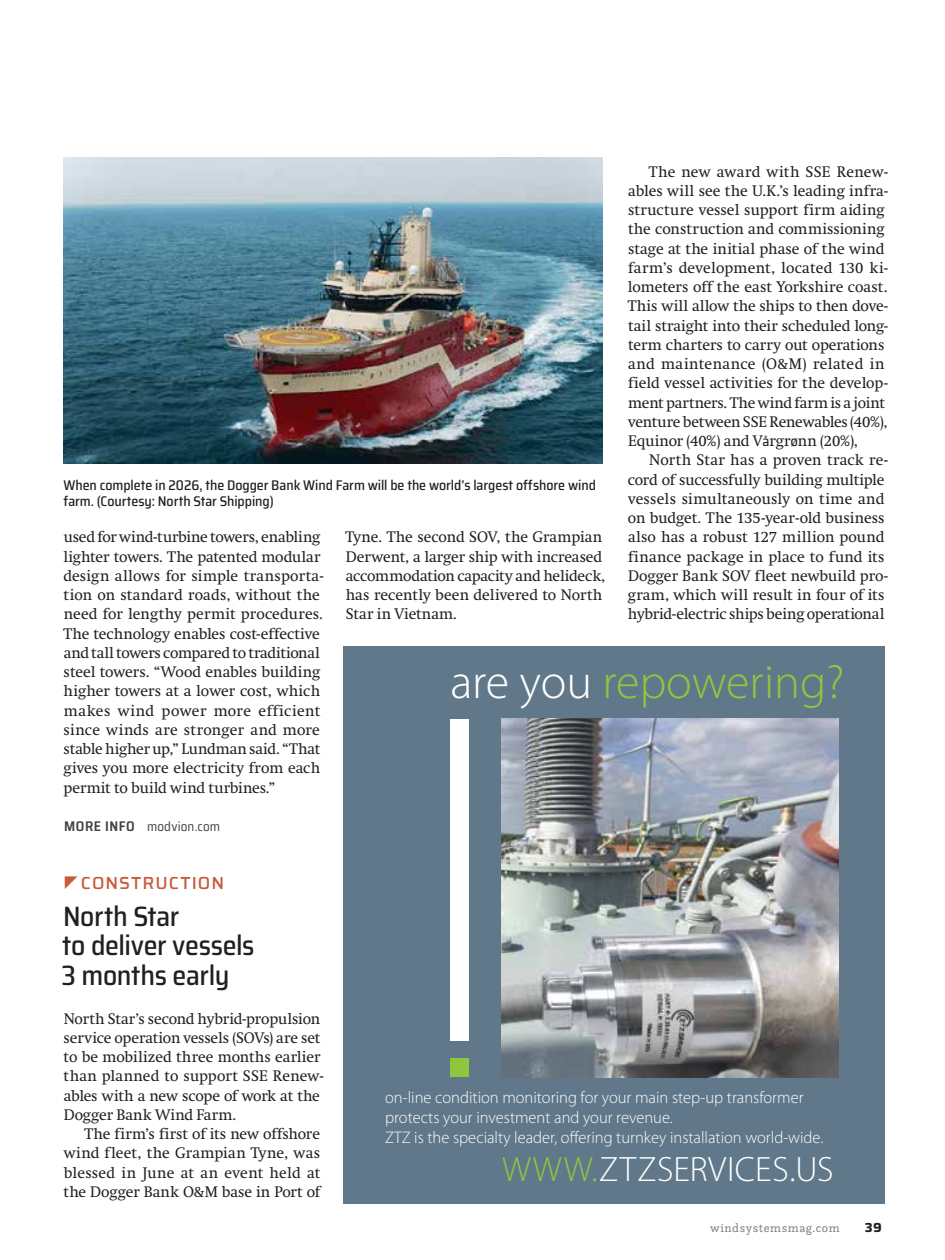
<style>
.page{position:relative;width:945px;height:1260px;background:#fff}
.page>*{position:absolute;margin:0;border:0;box-sizing:border-box;transform-origin:0 0}
.t1{font:300 48.3px "Myriad Pro";color:#8dc63f}
.t2{font:300 35.35px "Myriad Pro";letter-spacing:.02em;color:#fff}
.t3{font:500 semi-condensed 28px/29.8px "Saira";letter-spacing:-.015em;color:#231f20}
.t4{font:500 17.5px "Saira";letter-spacing:.055em;color:#c95a39}
.t5{font:300 16.8px/20.1px "Myriad Pro";color:#fff}
.t6{font:15.05px/19.2px "Swift";letter-spacing:.005em;color:#231f20}
.t7{font:500 semi-condensed 14px/15.8px "Saira";letter-spacing:-.005em;color:#231f20}
.t8{font:semi-condensed 13.12px "Saira";letter-spacing:.01em;color:#414042}
.t9{font:700 13.12px "Saira";color:#231f20}
.t10{font:12.25px "Questa Slab";letter-spacing:.05em;color:#808285}
.s1{font-family:"Klavika Basic"}
.s2{font-weight:600;font-size:14px}
.s3{color:#fff}
.s4{color:#8dc63f}
</style>
<div class="page">
<img style="left:63px;top:157px;width:540px;height:306px">
<div style="left:343px;top:646px;width:542px;height:557px;background:#607889"></div>
<img style="left:501px;top:719px;width:338px;height:358px">
<div style="left:450px;top:719px;width:19px;height:322px;background:#fff"></div>
<div style="left:450px;top:1058px;width:19px;height:19px;background:#8dc63f"></div>
<p class="t6" style="left:628px;top:162px;width:262px;text-indent:21px">The new award with SSE Renew&shy;ables will see the U.K.’s leading infra&shy;structure vessel support firm aiding the construction and commissioning stage at the initial phase of the wind farm’s development, located 130 ki&shy;lometers off the east Yorkshire coast.<br>This will allow the ships to then dove&shy;tail straight into their scheduled long&shy;term charters to carry out operations and maintenance (O&amp;M) related in field vessel activities for the develop&shy;ment partners. The wind farm is a joint venture between SSE Renewables (40%), Equinor (40%) and V<span class="s1">å</span>rgr<span class="s1">ø</span>nn (20%),</p>
<p class="t6" style="left:628px;top:451px;width:262px;text-indent:21px">North Star has a proven track re&shy;cord of successfully building multiple vessels simultaneously on time and on budget. The 135-year-old business also has a robust 127 million pound finance package in place to fund its Dogger Bank SOV fleet newbuild pro&shy;gram, which will result in four of its hybrid-electric ships being operational</p>
<p class="t7" style="left:64px;top:477px;width:534px">When complete in 2026, the Dogger Bank Wind Farm will be the world’s largest offshore wind farm. (Courtesy: North Star Shipping)</p>
<p class="t6" style="left:63px;top:528px;width:262px">used for wind-turbine towers, enabling lighter towers. The patented modular design allows for simple transporta&shy;tion on standard roads, without the need for lengthy permit procedures.<br>The technology enables cost-effective and tall towers compared to traditional steel towers. “Wood enables building higher towers at a lower cost, which makes wind power more efficient since winds are stronger and more stable higher up,” Lundman said. “That gives you more electricity from each permit to build wind turbines.”</p>
<p class="t8" style="left:64px;top:817px;width:158px"><span class="s2">MORE INFO</span> modvion.com</p>
<p class="t6" style="left:346px;top:528px;width:261px">Tyne. The second SOV, the Grampian<br>Derwent, a larger ship with increased accommodation capacity and helideck, has recently been delivered to North<br>Star in Vietnam.</p>
<h1 class="t1" style="left:450px;top:655px;width:396px"><span class="s3">are you</span> repowering?</h1>
<p class="t4" style="left:81px;top:870px;width:145px">CONSTRUCTION</p>
<h3 class="t3" style="left:61px;top:901px;width:195px">North Star<br>to deliver vessels<br>3 months early</h3>
<p class="t6" style="left:64px;top:1009px;width:261px">North Star’s second hybrid-propulsion service operation vessels (SOVs) are set to be mobilized three months earlier than planned to support SSE Renew&shy;ables with a new scope of work at the Dogger Bank Wind Farm.</p>
<p class="t6" style="left:64px;top:1124px;width:258px;text-align:justify;text-indent:21px">The firm’s first of its new offshore wind fleet, the Grampian Tyne, was blessed in June at an event held at the Dogger Bank O&amp;M base in Port of</p>
<p class="t5" style="left:385px;top:1087px;width:440px">on-line condition monitoring for your main step-up transformer protects your investment and your revenue.<br>ZTZ is the specialty leader, offering turnkey installation world-wide.</p>
<h2 class="t2" style="left:502px;top:1150px;width:333px"><span class="s4">WWW.</span>ZTZSERVICES.US</h2>
<p class="t10" style="left:710px;top:1220px;width:131px">windsystemsmag.com</p>
<p class="t9" style="left:865px;top:1218px;width:19px">39</p>
</div>
